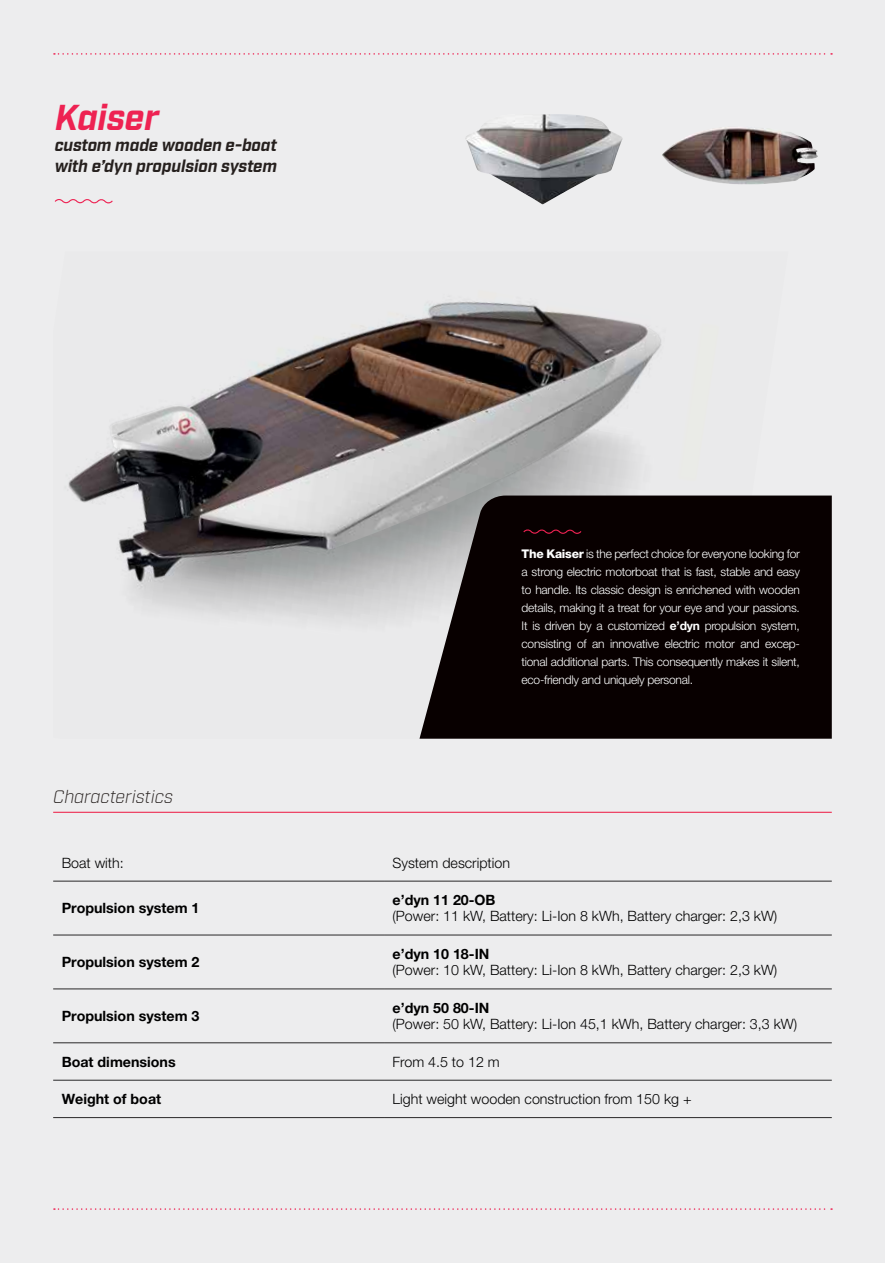
<style>
.page{position:relative;width:885px;height:1263px;background:#fff}
.page>*{position:absolute;margin:0;border:0;box-sizing:border-box;transform-origin:0 0}
.t1{font:italic 700 36px "Industry";letter-spacing:-.01em;color:#ee2252}
.t2{font:italic 300 18px "Industry";color:#26201e}
.t3{font:italic 700 17.1px/20.5px "Industry";letter-spacing:-.01em;color:#26201e}
.t4{font:300 14.25px "Helvetica Neue LT Pro";color:#000}
.t5{font:700 14.25px "Helvetica Neue LT Pro";color:#000}
.t6{font:300 12px/18px "Helvetica Neue LT Pro";letter-spacing:-.02em;color:#fff;text-align:justify}
.s1{font-weight:800}
.s2{font-weight:700}
</style>
<div class="page">
<div style="left:0;top:0;width:884px;height:1263px;background:#ededee"></div>
<img style="left:65px;top:296px;width:597px;height:328px">
<svg style="left:419px;top:495px;width:412px;height:244px;background:#150d0d"></svg>
<svg style="left:54px;top:53px;width:778px;height:2px"></svg>
<hr style="left:53px;top:812px;width:778px;height:1px;background:#ee2e53">
<hr style="left:53px;top:881px;width:331px;height:1px;background:#292829">
<hr style="left:384px;top:881px;width:447px;height:1px;background:#292829">
<hr style="left:53px;top:935px;width:331px;height:1px;background:#292829">
<hr style="left:384px;top:935px;width:447px;height:1px;background:#292829">
<hr style="left:53px;top:989px;width:331px;height:1px;background:#292829">
<hr style="left:384px;top:989px;width:447px;height:1px;background:#292829">
<hr style="left:53px;top:1042px;width:331px;height:1px;background:#292829">
<hr style="left:384px;top:1042px;width:447px;height:1px;background:#292829">
<hr style="left:53px;top:1080px;width:331px;height:1px;background:#292829">
<hr style="left:384px;top:1080px;width:447px;height:1px;background:#292829">
<hr style="left:53px;top:1117px;width:331px;height:1px;background:#292829">
<hr style="left:384px;top:1117px;width:447px;height:1px;background:#292829">
<svg style="left:54px;top:1208px;width:778px;height:2px"></svg>
<svg style="left:55px;top:199px;width:58px;height:5px"></svg>
<svg style="left:523px;top:529px;width:58px;height:5px"></svg>
<img style="left:465px;top:114px;width:158px;height:90px">
<img style="left:662px;top:127px;width:156px;height:58px">
<img style="left:69px;top:304px;width:375px;height:278px">
<h1 class="t1" style="left:55px;top:96px;width:106px">Kaiser</h1>
<h3 class="t3" style="left:55px;top:136px;width:224px">custom made wooden e-boat with e’dyn propulsion system</h3>
<h2 class="t2" style="left:53px;top:786px;width:121px">Characteristics</h2>
<p class="t6" style="left:521px;top:545px;width:280px"><span class="s1">The Kaiser</span> is the perfect choice for everyone looking for a strong electric motorboat that is fast, stable and easy to handle. Its classic design is enrichened with wooden details, making it a treat for your eye and your passions.<br>It is driven by a customized <span class="s2">e’dyn</span> propulsion system, consisting of an innovative electric motor and excep&shy;tional additional parts. This consequently makes it silent, eco-friendly and uniquely personal.</p>
<p class="t4" style="left:62px;top:854px;width:64px">Boat with:</p>
<p class="t4" style="left:392px;top:854px;width:119px">System description</p>
<p class="t5" style="left:62px;top:899px;width:139px">Propulsion system 1</p>
<p class="t5" style="left:392px;top:891px;width:104px">e’dyn 11 20-OB</p>
<p class="t4" style="left:392px;top:908px;width:386px">(Power: 11 kW, Battery: Li-Ion 8 kWh, Battery charger: 2,3 kW)</p>
<p class="t5" style="left:62px;top:953px;width:139px">Propulsion system 2</p>
<p class="t5" style="left:62px;top:1007px;width:139px">Propulsion system 3</p>
<p class="t5" style="left:392px;top:945px;width:98px">e’dyn 10 18-IN</p>
<p class="t4" style="left:392px;top:961px;width:386px">(Power: 10 kW, Battery: Li-Ion 8 kWh, Battery charger: 2,3 kW)</p>
<p class="t5" style="left:392px;top:999px;width:98px">e’dyn 50 80-IN</p>
<p class="t4" style="left:392px;top:1015px;width:406px">(Power: 50 kW, Battery: Li-Ion 45,1 kWh, Battery charger: 3,3 kW)</p>
<p class="t5" style="left:62px;top:1053px;width:115px">Boat dimensions</p>
<p class="t4" style="left:392px;top:1053px;width:109px">From 4.5 to 12 m</p>
<p class="t5" style="left:62px;top:1090px;width:101px">Weight of boat</p>
<p class="t4" style="left:392px;top:1090px;width:300px">Light weight wooden construction from 150 kg +</p>
</div>
